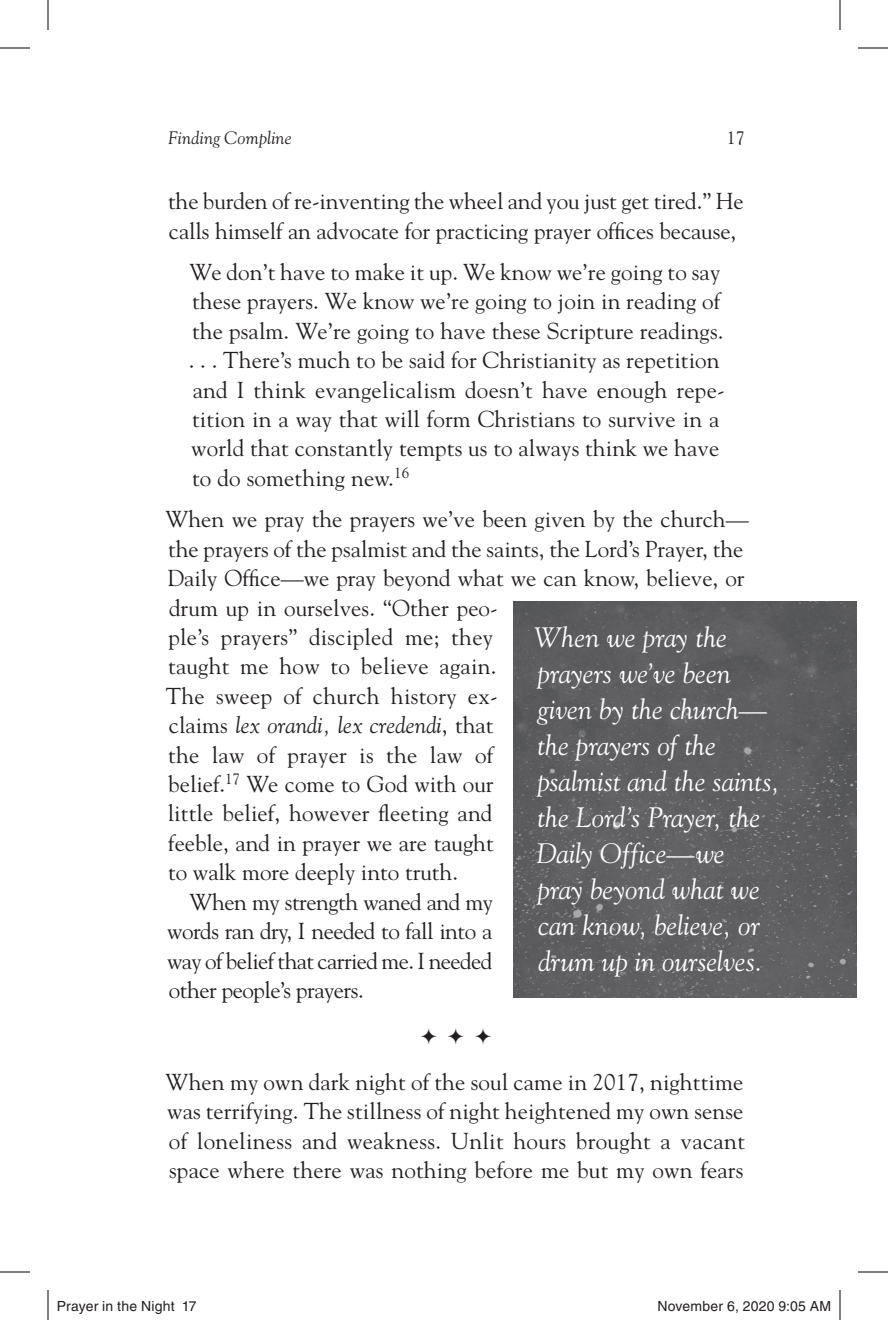
<style>
.page{position:relative;width:888px;height:1332px;background:#fff}
.page>*{position:absolute;margin:0;border:0;box-sizing:border-box;transform-origin:0 0}
.t1{font:italic 28px/36px "Goudy Std";color:#fff}
.t2{font:23px/29.4px "Goudy Std";letter-spacing:.005em;color:#231f20}
.t3{font:23px "Goudy Std";letter-spacing:-.02em;color:#231f20}
.t4{font:italic 23px "Goudy Std";color:#231f20}
.t5{font:23px "Goudy Std";letter-spacing:-.025em;color:#231f20}
.t6{font:italic 18px "Goudy Std";letter-spacing:.005em;color:#231f20}
.t7{font:18px "Goudy Std";color:#231f20}
.t8{font:14px "Helvetica LT Std";letter-spacing:.015em;color:#231f20}
.s1{font-style:normal}
</style>
<div class="page">
<img style="left:513px;top:602px;width:344px;height:395px">
<hr style="left:0;top:48px;width:30px;height:1px;background:#000">
<hr style="left:858px;top:48px;width:30px;height:1px;background:#000">
<hr style="left:0;top:1272px;width:30px;height:1px;background:#000">
<hr style="left:858px;top:1272px;width:30px;height:1px;background:#000">
<hr style="left:48px;top:0;width:1px;height:30px;background:#000">
<hr style="left:48px;top:1290px;width:1px;height:30px;background:#000">
<hr style="left:840px;top:0;width:1px;height:30px;background:#000">
<hr style="left:840px;top:1290px;width:1px;height:30px;background:#000">
<p class="t6" style="left:168px;top:127px;width:125px">Finding Compline</p>
<p class="t7" style="left:727px;top:127px;width:19px">17</p>
<p class="t2" style="left:168px;top:186px;width:577px">the burden of re-inventing the wheel and you just get tired.” He calls himself an advocate for practicing prayer offices because,</p>
<p class="t2" style="left:189px;top:257px;width:538px">We don’t have to make it up. We know we’re going to say these prayers. We know we’re going to join in reading of the psalm. We’re going to have these Scripture readings. . . . There’s much to be said for Christianity as repetition and I think evangelicalism doesn’t have enough repe&shy;tition in a way that will form Christians to survive in a world that constantly tempts us to always think we have to do something new.<sup>16</sup></p>
<p class="t2" style="left:166px;top:504px;width:585px">When we pray the prayers we’ve been given by the church—</p>
<p class="t2" style="left:168px;top:534px;width:577px">the prayers of the psalmist and the saints, the Lord’s Prayer, the</p>
<p class="t2" style="left:168px;top:563px;width:579px">Daily Office—we pray beyond what we can know, believe, or</p>
<p class="t2" style="left:169px;top:593px;width:330px">drum up in ourselves. “Other peo-</p>
<p class="t2" style="left:168px;top:622px;width:326px">ple’s prayers” discipled me; they</p>
<p class="t2" style="left:168px;top:651px;width:330px">taught me how to believe again.</p>
<p class="t2" style="left:166px;top:681px;width:334px">The sweep of church history ex-</p>
<p class="t4" style="left:169px;top:711px;width:326px"><span class="s1">claims</span> lex orandi, lex credendi<span class="s1">, that</span></p>
<p class="t2" style="left:168px;top:740px;width:327px">the law of prayer is the law of</p>
<p class="t2" style="left:168px;top:769px;width:327px">belief.<sup>17</sup> We come to God with our</p>
<p class="t2" style="left:168px;top:798px;width:326px">little belief, however fleeting and</p>
<p class="t2" style="left:168px;top:828px;width:327px">feeble, and in prayer we are taught</p>
<p class="t2" style="left:168px;top:857px;width:292px">to walk more deeply into truth.</p>
<p class="t3" style="left:190px;top:887px;width:305px">When my strength waned and my</p>
<p class="t3" style="left:167px;top:917px;width:327px">words ran dry, I needed to fall into a</p>
<p class="t5" style="left:167px;top:946px;width:327px">way of belief that carried me. I needed</p>
<p class="t3" style="left:169px;top:976px;width:196px">other people’s prayers.</p>
<p class="t1" style="left:534px;top:619px;width:247px">When we pray the prayers we’ve been given by the church— the prayers of the psalmist and the saints, the Lord’s Prayer, the<br>Daily Office—we<br>pray beyond what we can know, believe, or drum up in ourselves.</p>
<p class="t2" style="left:166px;top:1067px;width:581px;text-align:justify">When my own dark night of the soul came in 2017, nighttime was terrifying. The stillness of night heightened my own sense of loneliness and weakness. Unlit hours brought a vacant space where there was nothing before me but my own fears</p>
<p class="t8" style="left:57px;top:1298px;width:141px">Prayer in the Night 17</p>
<p class="t8" style="left:657px;top:1298px;width:175px">November 6, 2020 9:05 AM</p>
</div>
